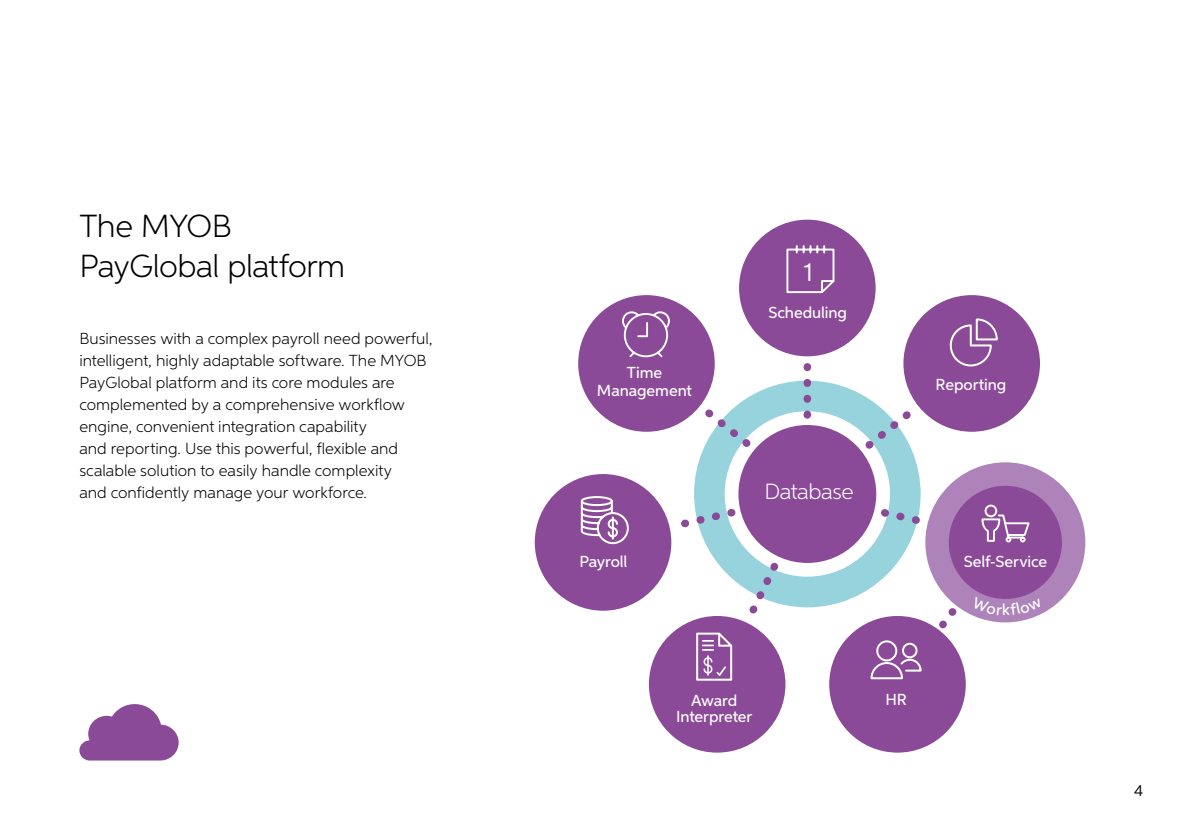
<style>
.page{position:relative;width:1191px;height:840px;background:#fff}
.page>*{position:absolute;margin:0;border:0;box-sizing:border-box;transform-origin:0 0}
.t1{font:300 32px/40px "Neutro MYOB";letter-spacing:-.015em;color:#000}
.t2{font:25.8px "Neutro MYOB";color:#fff}
.t3{font:300 22px "Neutro MYOB";letter-spacing:-.02em;color:#fff}
.t4{font:300 16px/22px "Neutro MYOB";color:#000}
.t5{font:500 16px/18px "Neutro MYOB";letter-spacing:-.005em;color:#fff;text-align:center}
.t6{font:16px "Neutro MYOB";color:#000}
</style>
<div class="page">
<div style="left:694px;top:380px;width:226px;height:227px;background:#96d3dd;border-radius:50%"></div>
<div style="left:724px;top:411px;width:166px;height:165px;background:#fff;border-radius:50%"></div>
<div style="left:738px;top:425px;width:138px;height:137px;background:#8b4a97;border-radius:50%"></div>
<div style="left:903px;top:295px;width:137px;height:136px;background:#8b4a97;border-radius:50%"></div>
<svg style="left:937px;top:474px;width:136px;height:136px;background:#91559d"></svg>
<div style="left:925px;top:462px;width:160px;height:160px;border:23px solid #ad83ba;border-radius:50%"></div>
<div style="left:535px;top:474px;width:136px;height:136px;background:#8b4a97;border-radius:50%"></div>
<div style="left:739px;top:219px;width:136px;height:137px;background:#8b4a97;border-radius:50%"></div>
<div style="left:829px;top:615px;width:136px;height:137px;background:#8b4a97;border-radius:50%"></div>
<div style="left:649px;top:615px;width:136px;height:137px;background:#8b4a97;border-radius:50%"></div>
<div style="left:578px;top:295px;width:136px;height:136px;background:#8b4a97;border-radius:50%"></div>
<svg style="left:803px;top:366px;width:8px;height:48px"></svg>
<svg style="left:743px;top:556px;width:41px;height:58px"></svg>
<svg style="left:681px;top:503px;width:60px;height:29px"></svg>
<svg style="left:875px;top:503px;width:58px;height:28px"></svg>
<svg style="left:698px;top:402px;width:59px;height:51px"></svg>
<svg style="left:858px;top:404px;width:56px;height:51px"></svg>
<svg style="left:79px;top:704px;width:100px;height:56px"></svg>
<svg style="left:622px;top:311px;width:48px;height:46px"></svg>
<svg style="left:786px;top:245px;width:48px;height:48px"></svg>
<svg style="left:981px;top:504px;width:48px;height:38px;background:#a572ae"></svg>
<svg style="left:949px;top:318px;width:49px;height:49px"></svg>
<svg style="left:580px;top:496px;width:49px;height:49px"></svg>
<svg style="left:870px;top:640px;width:52px;height:40px"></svg>
<svg style="left:696px;top:632px;width:36px;height:48px"></svg>
<svg style="left:972px;top:597px;width:70px;height:18px"></svg>
<h1 class="t1" style="left:79px;top:205px;width:267px">The MYOB<br>PayGlobal platform</h1>
<p class="t4" style="left:79px;top:327px;width:355px">Businesses with a complex payroll need powerful, intelligent, highly adaptable software. The MYOB PayGlobal platform and its core modules are complemented by a comprehensive workflow engine, convenient integration capability<br>and reporting. Use this powerful, flexible and scalable solution to easily handle complexity<br>and confidently manage your workforce.</p>
<p class="t5" style="left:597px;top:363px;width:97px">Time<br>Management</p>
<p class="t5" style="left:579px;top:552px;width:49px">Payroll</p>
<h2 class="t2" style="left:803px;top:256px;width:11px">1</h2>
<p class="t5" style="left:768px;top:303px;width:80px">Scheduling</p>
<h3 class="t3" style="left:764px;top:478px;width:91px">Database</h3>
<p class="t5" style="left:935px;top:375px;width:72px">Reporting</p>
<p class="t5" style="left:964px;top:552px;width:85px">Self-Service</p>
<p class="t5" style="left:676px;top:692px;width:78px;line-height:16px">Award<br>Interpreter</p>
<p class="t5" style="left:885px;top:689px;width:23px">HR</p>
<p class="t6" style="left:1134px;top:780px;width:11px">4</p>
</div>
